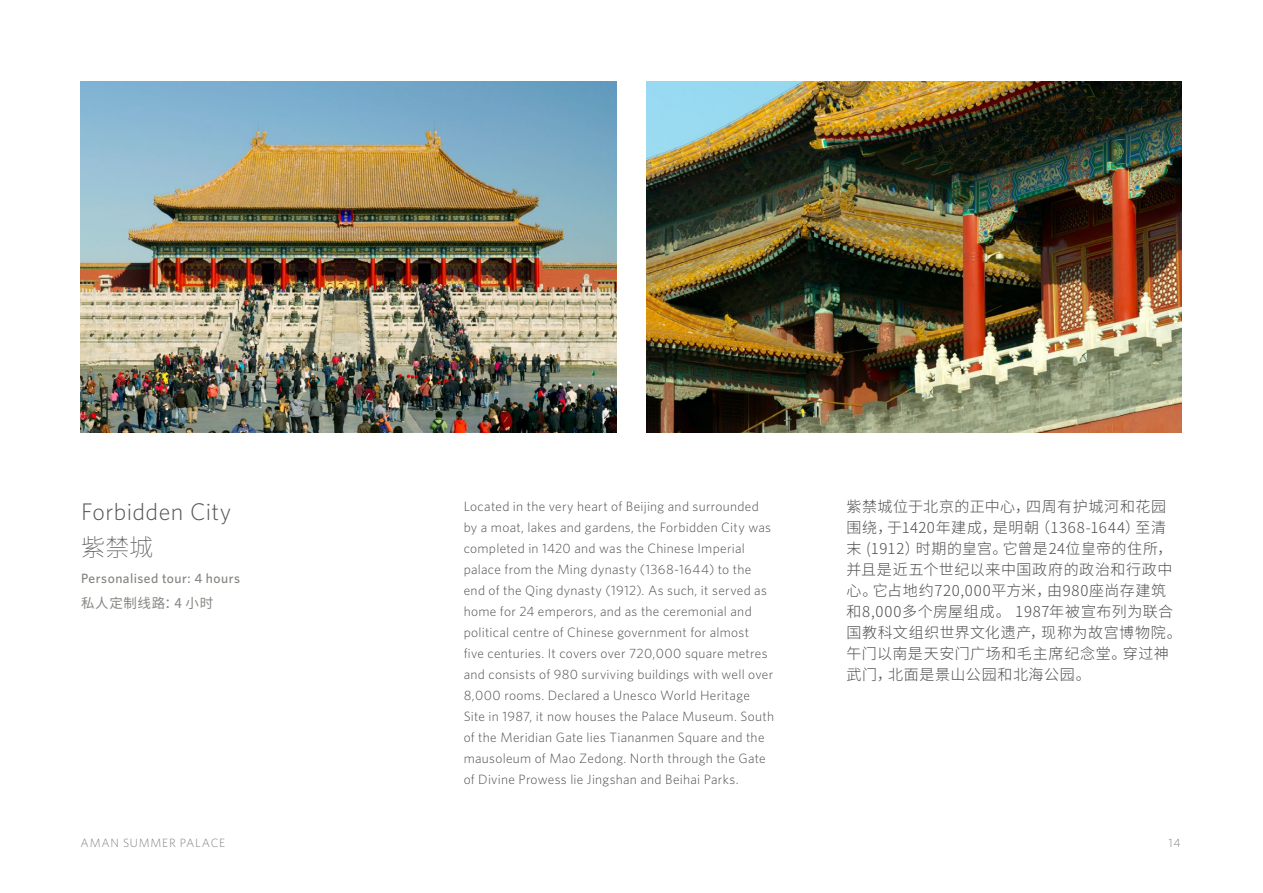
<style>
.page{position:relative;width:1263px;height:893px;background:#fff}
.page>*{position:absolute;margin:0;border:0;box-sizing:border-box;transform-origin:0 0}
.t1{font:300 24px "Whitney";letter-spacing:.02em;color:#545554}
.t2{font:100 24px "Noto Sans SC";color:#545554}
.t3{font:300 15px/21px "Noto Sans SC";letter-spacing:.04em;color:#4d4e4d}
.t4{font:300 13.5px/21px "Whitney";letter-spacing:.02em;color:#4d4e4d}
.t5{font:500 13.5px "Whitney";letter-spacing:.035em;color:#82837e}
.t6{font:13.5px "Noto Sans SC";letter-spacing:.045em;color:#868682}
.t7{font:300 12px "Whitney";letter-spacing:.06em;color:#82837e}
</style>
<div class="page">
<img style="left:81px;top:81px;width:535px;height:352px">
<img style="left:646px;top:81px;width:536px;height:352px">
<h1 class="t1" style="left:81px;top:495px;width:152px">Forbidden City</h1>
<h1 class="t2" style="left:81px;top:533px;width:74px">紫禁城</h1>
<p class="t5" style="left:81px;top:569px;width:161px">Personalised tour: 4 hours</p>
<p class="t6" style="left:81px;top:595px;width:134px">私人定制线路：4 小时</p>
<p class="t4" style="left:464px;top:496px;width:312px">Located in the very heart of Beijing and surrounded by a moat, lakes and gardens, the Forbidden City was completed in 1420 and was the Chinese Imperial palace from the Ming dynasty (1368-1644) to the end of the Qing dynasty (1912). As such, it served as home for 24 emperors, and as the ceremonial and political centre of Chinese government for almost<br>five centuries. It covers over 720,000 square metres and consists of 980 surviving buildings with well over 8,000 rooms. Declared a Unesco World Heritage Site in 1987, it now houses the Palace Museum. South of the Meridian Gate lies Tiananmen Square and the mausoleum of Mao Zedong. North through the Gate of Divine Prowess lie Jingshan and Beihai Parks.</p>
<p class="t3" style="left:846px;top:497px;width:337px">紫禁城位于北京的正中心，四周有护城河和花园围绕，于1420年建成，是明朝（1368-1644）至清末 (1912）时期的皇宫。它曾是24位皇帝的住所，并且是近五个世纪以来中国政府的政治和行政中心。它占地约720,000平方米，由980座尚存建筑和8,000多个房屋组成。 1987年被宣布列为联合国教科文组织世界文化遗产，现称为故宫博物院。午门以南是天安门广场和毛主席纪念堂。穿过神武门，北面是景山公园和北海公园。</p>
<p class="t7" style="left:81px;top:835px;width:146px">AMAN SUMMER PALACE</p>
<p class="t7" style="left:1168px;top:835px;width:14px">14</p>
</div>
